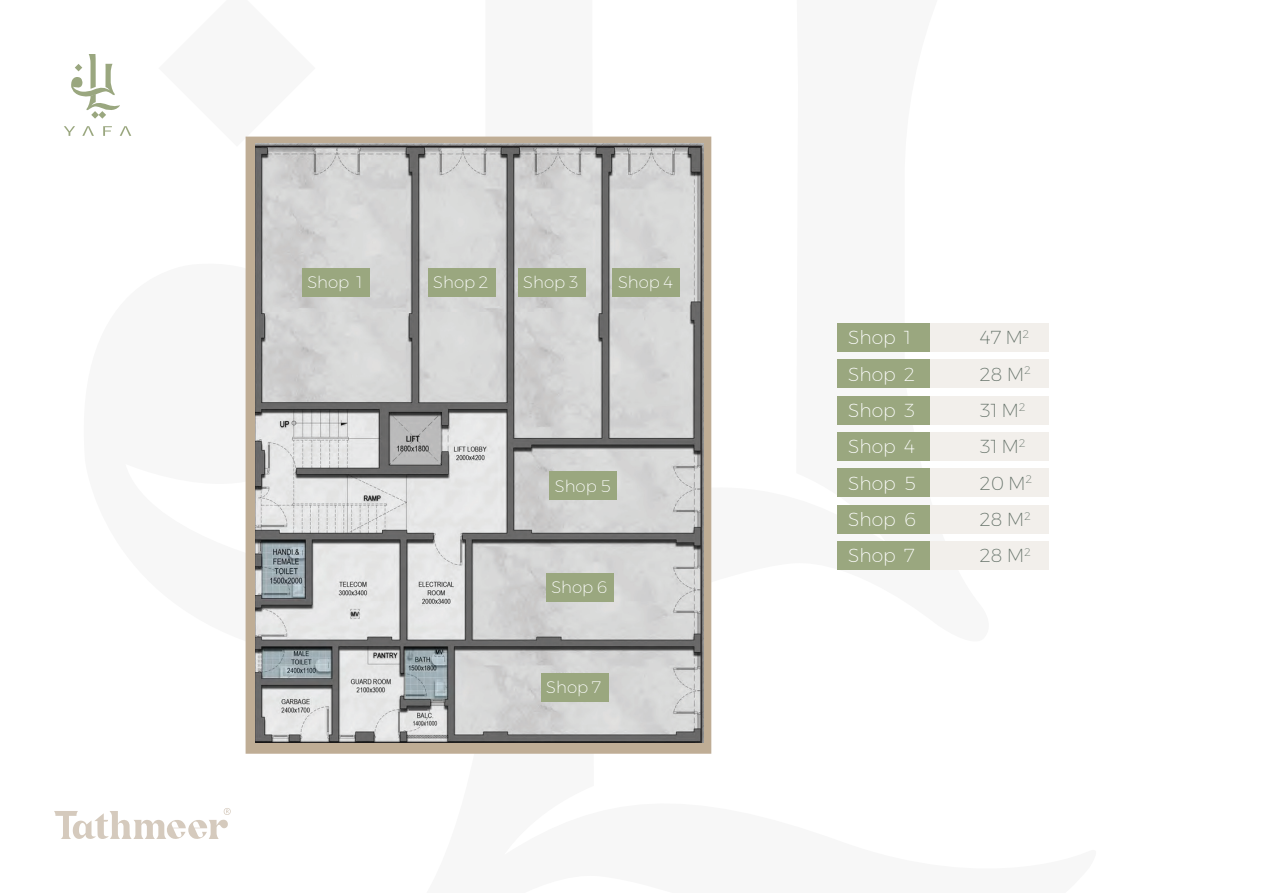
<style>
.page{position:relative;width:1263px;height:893px;background:#fff}
.page>*{position:absolute;margin:0;border:0;box-sizing:border-box;transform-origin:0 0}
.big_big{font:200 18.9px "Alexandria";color:#fff}
.big_big-2{font:200 18.9px "Alexandria";letter-spacing:.11em;color:#647168}
.big_big-3{font:200 16.5px "Alexandria";color:#fff}
.big_big-4{font:200 10.95px "Alexandria";color:#647168}
</style>
<div class="page">
<div style="left:838px;top:323px;width:92px;height:29px;background:#9aa77f"></div>
<div style="left:930px;top:323px;width:118px;height:29px;background:#f2efeb"></div>
<div style="left:838px;top:359px;width:92px;height:29px;background:#9aa77f"></div>
<div style="left:930px;top:359px;width:118px;height:29px;background:#f2efeb"></div>
<div style="left:838px;top:396px;width:92px;height:29px;background:#9aa77f"></div>
<div style="left:930px;top:396px;width:118px;height:29px;background:#f2efeb"></div>
<div style="left:838px;top:432px;width:92px;height:29px;background:#9aa77f"></div>
<div style="left:930px;top:432px;width:118px;height:29px;background:#f2efeb"></div>
<div style="left:838px;top:468px;width:92px;height:29px;background:#9aa77f"></div>
<div style="left:930px;top:468px;width:118px;height:29px;background:#f2efeb"></div>
<div style="left:838px;top:505px;width:92px;height:29px;background:#9aa77f"></div>
<div style="left:930px;top:505px;width:118px;height:29px;background:#f2efeb"></div>
<div style="left:838px;top:541px;width:92px;height:29px;background:#9aa77f"></div>
<div style="left:930px;top:541px;width:118px;height:29px;background:#f2efeb"></div>
<svg style="left:54px;top:808px;width:177px;height:31px"></svg>
<svg style="left:246px;top:137px;width:465px;height:617px;fill:#bfad95"></svg>
<img style="left:255px;top:144px;width:448px;height:598px">
<svg style="left:64px;top:126px;width:11px;height:10px"></svg>
<svg style="left:82px;top:126px;width:12px;height:10px"></svg>
<svg style="left:103px;top:126px;width:9px;height:10px"></svg>
<svg style="left:120px;top:126px;width:11px;height:10px"></svg>
<svg style="left:71px;top:54px;width:49px;height:65px"></svg>
<div style="left:302px;top:268px;width:67px;height:29px;background:#9aa77f"></div>
<div style="left:428px;top:268px;width:67px;height:29px;background:#9aa77f"></div>
<div style="left:518px;top:268px;width:67px;height:29px;background:#9aa77f"></div>
<div style="left:613px;top:268px;width:67px;height:29px;background:#9aa77f"></div>
<div style="left:549px;top:471px;width:68px;height:29px;background:#9aa77f"></div>
<div style="left:546px;top:573px;width:67px;height:29px;background:#9aa77f"></div>
<div style="left:541px;top:673px;width:67px;height:29px;background:#9aa77f"></div>
<p class="big_big-3" style="left:307px;top:273px;width:57px">Shop 1</p>
<p class="big_big-3" style="left:433px;top:273px;width:56px">Shop 2</p>
<p class="big_big-3" style="left:523px;top:273px;width:57px">Shop 3</p>
<p class="big_big-3" style="left:618px;top:273px;width:57px">Shop 4</p>
<p class="big_big-3" style="left:555px;top:476px;width:57px">Shop 5</p>
<p class="big_big-3" style="left:551px;top:578px;width:58px">Shop 6</p>
<p class="big_big-3" style="left:546px;top:678px;width:56px">Shop 7</p>
<p class="big_big" style="left:848px;top:327px;width:64px">Shop 1</p>
<p class="big_big" style="left:848px;top:363px;width:68px">Shop 2</p>
<p class="big_big" style="left:848px;top:399px;width:68px">Shop 3</p>
<p class="big_big" style="left:848px;top:436px;width:68px">Shop 4</p>
<p class="big_big" style="left:848px;top:472px;width:69px">Shop 5</p>
<p class="big_big" style="left:848px;top:508px;width:69px">Shop 6</p>
<p class="big_big" style="left:848px;top:545px;width:68px">Shop 7</p>
<p class="big_big-4" style="left:1023px;top:328px;width:8px">2</p>
<p class="big_big-2" style="left:980px;top:327px;width:45px">47M</p>
<p class="big_big-4" style="left:1024px;top:364px;width:8px">2</p>
<p class="big_big-2" style="left:980px;top:363px;width:46px">28M</p>
<p class="big_big-4" style="left:1019px;top:401px;width:8px">2</p>
<p class="big_big-2" style="left:980px;top:399px;width:41px">31M</p>
<p class="big_big-4" style="left:1019px;top:437px;width:8px">2</p>
<p class="big_big-2" style="left:980px;top:436px;width:41px">31M</p>
<p class="big_big-4" style="left:1026px;top:473px;width:8px">2</p>
<p class="big_big-2" style="left:980px;top:472px;width:47px">20M</p>
<p class="big_big-4" style="left:1024px;top:510px;width:8px">2</p>
<p class="big_big-2" style="left:980px;top:508px;width:46px">28M</p>
<p class="big_big-4" style="left:1024px;top:546px;width:8px">2</p>
<p class="big_big-2" style="left:980px;top:545px;width:46px">28M</p>
</div>
